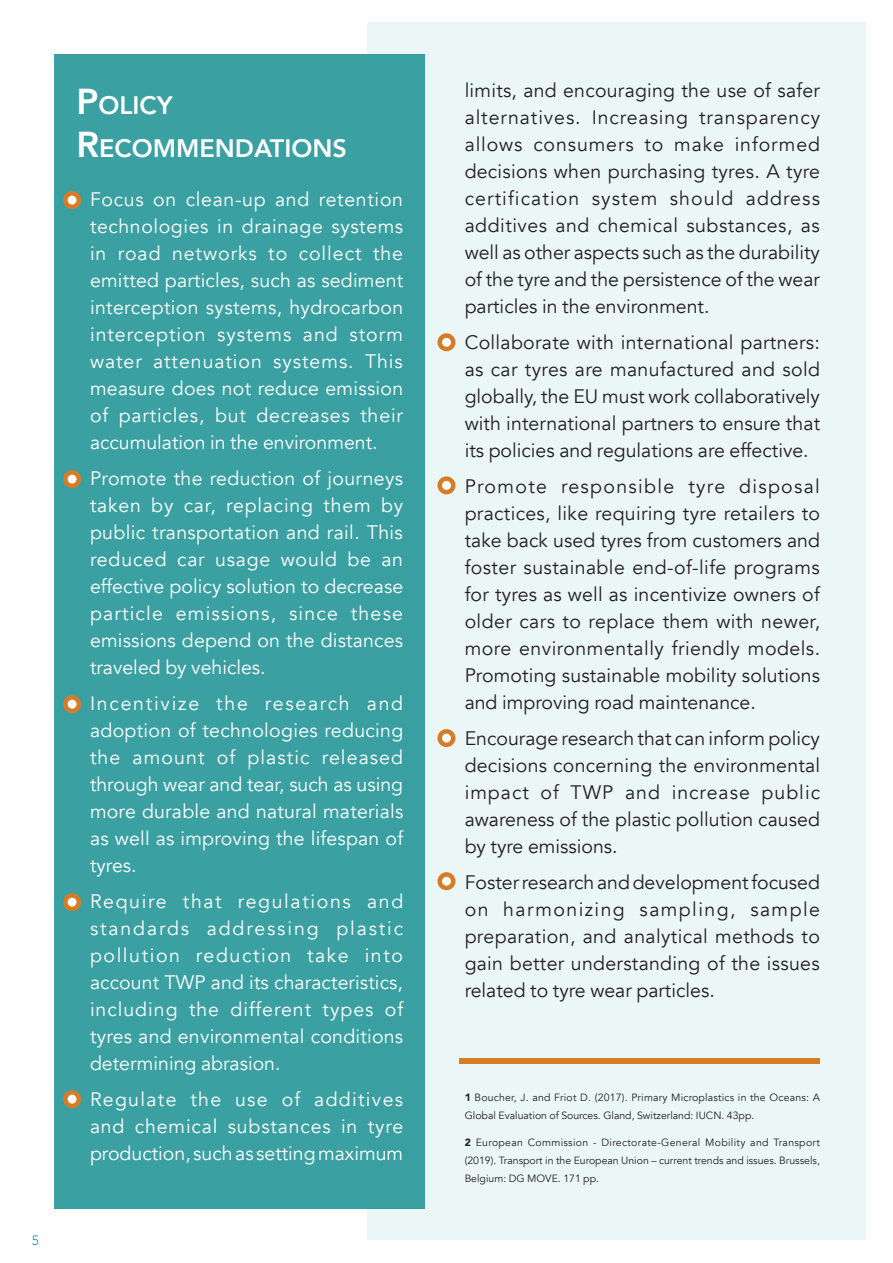
<style>
.page{position:relative;width:893px;height:1263px;background:#fff}
.page>*{position:absolute;margin:0;border:0;box-sizing:border-box;transform-origin:0 0}
.t1{font:800 25.2px "Avenir";color:#fff}
.t2{font:19.5px/27px "Avenir";color:#231f20;text-align:justify}
.t3{font:19.5px/27px "Avenir";letter-spacing:.01em;color:#fff;text-align:justify}
.t4{font:300 13.5px "Avenir";color:#259698}
.t5{font:10.5px/18px "Avenir";color:#231f20}
.s1{font-size:36px}
.s2{font-weight:900}
</style>
<div class="page">
<div style="left:367px;top:23px;width:498px;height:1217px;background:#ebf6f6"></div>
<div style="left:54px;top:54px;width:371px;height:1155px;background:#3ba0a2"></div>
<svg style="left:65px;top:193px;width:14px;height:14px"></svg>
<div style="left:63px;top:191px;width:18px;height:18px;border:4px solid #d67c26;border-radius:50%"></div>
<svg style="left:65px;top:472px;width:14px;height:14px"></svg>
<div style="left:63px;top:470px;width:18px;height:18px;border:4px solid #d67c26;border-radius:50%"></div>
<svg style="left:65px;top:697px;width:14px;height:14px"></svg>
<div style="left:63px;top:695px;width:18px;height:18px;border:4px solid #d67c26;border-radius:50%"></div>
<svg style="left:65px;top:895px;width:14px;height:14px"></svg>
<div style="left:63px;top:893px;width:18px;height:18px;border:4px solid #d67c26;border-radius:50%"></div>
<svg style="left:440px;top:335px;width:13px;height:14px"></svg>
<div style="left:437px;top:333px;width:18px;height:18px;border:4px solid #d67c26;border-radius:50%"></div>
<svg style="left:440px;top:479px;width:13px;height:13px"></svg>
<div style="left:437px;top:476px;width:18px;height:18px;border:4px solid #d67c26;border-radius:50%"></div>
<div style="left:459px;top:1058px;width:361px;height:5px;background:#d67c26"></div>
<svg style="left:65px;top:1092px;width:14px;height:14px"></svg>
<div style="left:63px;top:1090px;width:18px;height:18px;border:4px solid #d67c26;border-radius:50%"></div>
<svg style="left:440px;top:731px;width:13px;height:14px"></svg>
<div style="left:437px;top:729px;width:18px;height:18px;border:4px solid #d67c26;border-radius:50%"></div>
<svg style="left:440px;top:874px;width:13px;height:14px"></svg>
<div style="left:437px;top:872px;width:18px;height:18px;border:4px solid #d67c26;border-radius:50%"></div>
<p class="t4" style="left:32px;top:1232px;width:9px">5</p>
<p class="t2" style="left:465px;top:77px;width:357px">limits, and encouraging the use of safer alternatives. Increasing transparency allows consumers to make informed decisions when purchasing tyres. A tyre certification system should address additives and chemical substances, as well as other aspects such as the durability of the tyre and the persistence of the wear particles in the environment.</p>
<p class="t2" style="left:465px;top:329px;width:357px">Collaborate with international partners: as car tyres are manufactured and sold globally, the EU must work collaboratively with international partners to ensure that its policies and regulations are effective.</p>
<p class="t2" style="left:465px;top:473px;width:357px">Promote responsible tyre disposal practices, like requiring tyre retailers to take back used tyres from customers and foster sustainable end-of-life programs for tyres as well as incentivize owners of older cars to replace them with newer, more environmentally friendly models.<br>Promoting sustainable mobility solutions and improving road maintenance.</p>
<p class="t2" style="left:465px;top:725px;width:357px">Encourage research that can inform policy decisions concerning the environmental impact of TWP and increase public awareness of the plastic pollution caused by tyre emissions.</p>
<p class="t2" style="left:465px;top:869px;width:357px">Foster research and development focused on harmonizing sampling, sample preparation, and analytical methods to gain better understanding of the issues related to tyre wear particles.</p>
<p class="t1" style="left:76px;top:85px;width:98px"><span class="s1">P</span>OLICY</p>
<p class="t1" style="left:76px;top:129px;width:272px"><span class="s1">R</span>ECOMMENDATIONS</p>
<p class="t3" style="left:90px;top:186px;width:315px">Focus on clean-up and retention technologies in drainage systems in road networks to collect the emitted particles, such as sediment interception systems, hydrocarbon interception systems and storm water attenuation systems. This measure does not reduce emission of particles, but decreases their accumulation in the environment.</p>
<p class="t3" style="left:90px;top:465px;width:315px">Promote the reduction of journeys taken by car, replacing them by public transportation and rail. This reduced car usage would be an effective policy solution to decrease particle emissions, since these emissions depend on the distances traveled by vehicles.</p>
<p class="t3" style="left:90px;top:690px;width:315px">Incentivize the research and adoption of technologies reducing the amount of plastic released through wear and tear, such as using more durable and natural materials as well as improving the lifespan of tyres.</p>
<p class="t3" style="left:90px;top:888px;width:315px">Require that regulations and standards addressing plastic pollution reduction take into account TWP and its characteristics, including the different types of tyres and environmental conditions determining abrasion.</p>
<p class="t3" style="left:90px;top:1086px;width:315px">Regulate the use of additives and chemical substances in tyre production, such as setting maximum</p>
<p class="t5" style="left:465px;top:1088px;width:357px"><span class="s2">1</span> Boucher, J. and Friot D. (2017). Primary Microplastics in the Oceans: A<br>Global Evaluation of Sources. Gland, Switzerland: IUCN. 43pp.</p>
<p class="t5" style="left:465px;top:1133px;width:357px;text-align:justify"><span class="s2">2</span> European Commission - Directorate-General Mobility and Transport (2019). Transport in the European Union – current trends and issues. Brussels, Belgium: DG MOVE. 171 pp.</p>
</div>
